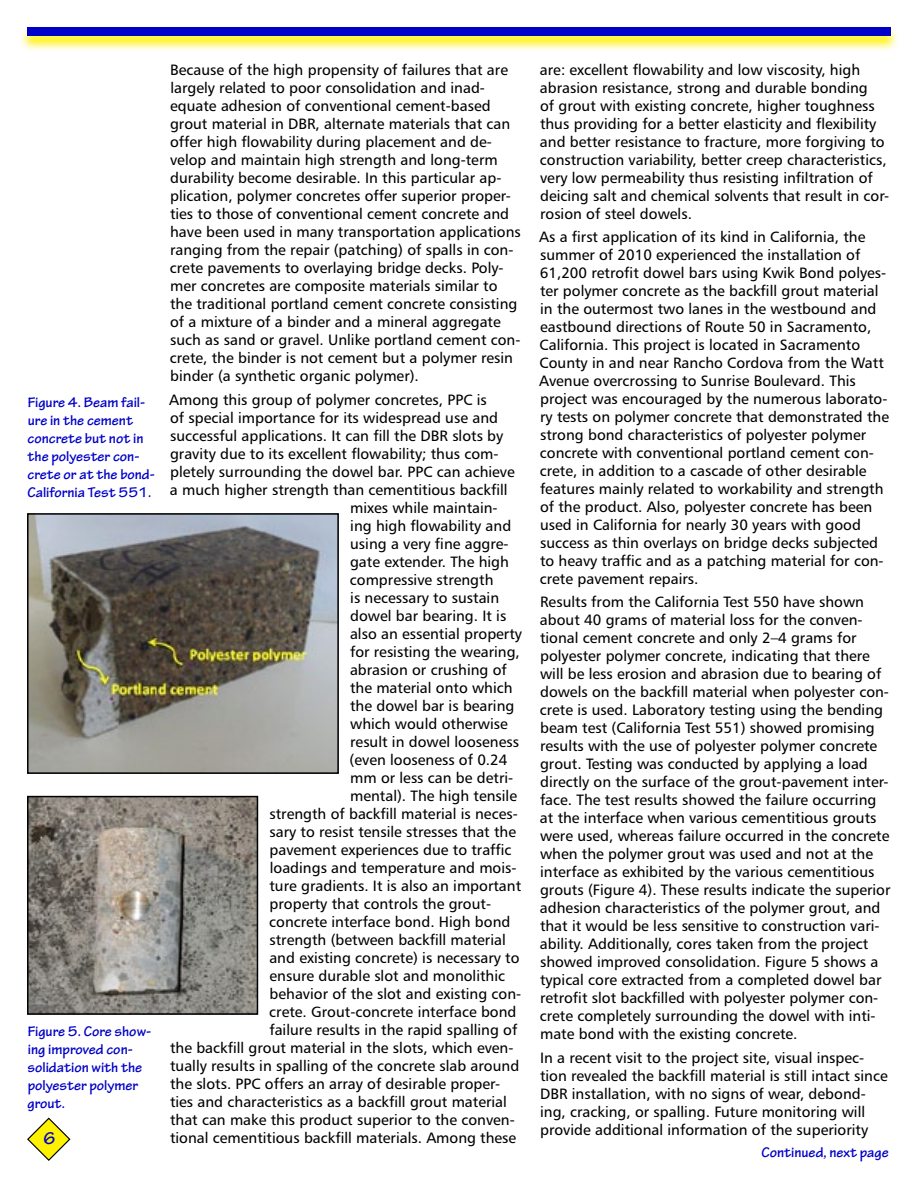
<style>
.page{position:relative;width:918px;height:1188px;background:#fff}
.page>*{position:absolute;margin:0;border:0;box-sizing:border-box;transform-origin:0 0}
.t1{font:700 18px "Tekton Pro";color:#0000c8}
.t2{font:15px/18px "Humanist 777 BT Roman B";color:#000}
.t3{font:700 15px/18px "Tekton Pro";color:#0000c8}
</style>
<div class="page">
<svg style="left:21px;top:29px;width:876px;height:22px;background:#fff88a"></svg>
<div style="left:27px;top:27px;width:864px;height:9px;background:#0000c8"></div>
<svg style="left:27px;top:1117px;width:44px;height:44px"></svg>
<img style="left:30px;top:799px;width:225px;height:213px">
<div style="left:27px;top:796px;width:231px;height:219px;border:2px solid #000"></div>
<img style="left:30px;top:516px;width:306px;height:255px">
<div style="left:27px;top:513px;width:312px;height:261px;border:2px solid #000"></div>
<p class="t3" style="left:28px;top:393px;width:129px">Figure 4. Beam fail&shy;ure in the cement concrete but not in the polyester con&shy;crete or at the bond-<br>California Test 551.</p>
<p class="t3" style="left:27px;top:1022px;width:125px">Figure 5. Core show&shy;ing improved con&shy;solidation with the polyester polymer grout.</p>
<p class="t1" style="left:44px;top:1127px;width:13px">6</p>
<p class="t2" style="left:170px;top:61px;width:352px">Because of the high propensity of failures that are largely related to poor consolidation and inad&shy;equate adhesion of conventional cement-based grout material in DBR, alternate materials that can offer high flowability during placement and de&shy;velop and maintain high strength and long-term durability become desirable. In this particular ap&shy;plication, polymer concretes offer superior proper&shy;ties to those of conventional cement concrete and have been used in many transportation applications ranging from the repair (patching) of spalls in con&shy;crete pavements to overlaying bridge decks. Poly&shy;mer concretes are composite materials similar to the traditional portland cement concrete consisting of a mixture of a binder and a mineral aggregate such as sand or gravel. Unlike portland cement con&shy;crete, the binder is not cement but a polymer resin binder (a synthetic organic polymer).</p>
<p class="t2" style="left:169px;top:390px;width:319px">Among this group of polymer concretes, PPC is</p>
<p class="t2" style="left:170px;top:408px;width:329px">of special importance for its widespread use and</p>
<p class="t2" style="left:170px;top:426px;width:335px">successful applications. It can fill the DBR slots by</p>
<p class="t2" style="left:170px;top:444px;width:330px">gravity due to its excellent flowability; thus com-</p>
<p class="t2" style="left:170px;top:462px;width:346px">pletely surrounding the dowel bar. PPC can achieve</p>
<p class="t2" style="left:170px;top:480px;width:339px">a much higher strength than cementitious backfill</p>
<p class="t2" style="left:350px;top:498px;width:149px">mixes while maintain-</p>
<p class="t2" style="left:350px;top:516px;width:163px">ing high flowability and</p>
<p class="t2" style="left:350px;top:534px;width:160px">using a very fine aggre-</p>
<p class="t2" style="left:350px;top:552px;width:160px">gate extender. The high</p>
<p class="t2" style="left:350px;top:570px;width:145px">compressive strength</p>
<p class="t2" style="left:350px;top:588px;width:150px">is necessary to sustain</p>
<p class="t2" style="left:350px;top:606px;width:158px">dowel bar bearing. It is</p>
<p class="t2" style="left:350px;top:624px;width:174px">also an essential property</p>
<p class="t2" style="left:350px;top:642px;width:171px">for resisting the wearing,</p>
<p class="t2" style="left:350px;top:660px;width:158px">abrasion or crushing of</p>
<p class="t2" style="left:350px;top:678px;width:164px">the material onto which</p>
<p class="t2" style="left:350px;top:696px;width:166px">the dowel bar is bearing</p>
<p class="t2" style="left:350px;top:714px;width:159px">which would otherwise</p>
<p class="t2" style="left:350px;top:732px;width:170px">result in dowel looseness</p>
<p class="t2" style="left:350px;top:750px;width:159px">(even looseness of 0.24</p>
<p class="t2" style="left:350px;top:768px;width:165px">mm or less can be detri-</p>
<p class="t2" style="left:350px;top:786px;width:168px">mental). The high tensile</p>
<p class="t2" style="left:269px;top:804px;width:250px">strength of backfill material is neces-</p>
<p class="t2" style="left:269px;top:822px;width:248px">sary to resist tensile stresses that the</p>
<p class="t2" style="left:270px;top:840px;width:244px">pavement experiences due to traffic</p>
<p class="t2" style="left:270px;top:858px;width:248px">loadings and temperature and mois-</p>
<p class="t2" style="left:269px;top:876px;width:253px">ture gradients. It is also an important</p>
<p class="t2" style="left:270px;top:894px;width:223px">property that controls the grout-</p>
<p class="t2" style="left:269px;top:912px;width:243px">concrete interface bond. High bond</p>
<p class="t2" style="left:269px;top:930px;width:238px">strength (between backfill material</p>
<p class="t2" style="left:269px;top:948px;width:252px">and existing concrete) is necessary to</p>
<p class="t2" style="left:270px;top:966px;width:237px">ensure durable slot and monolithic</p>
<p class="t2" style="left:270px;top:984px;width:253px">behavior of the slot and existing con-</p>
<p class="t2" style="left:269px;top:1002px;width:249px">crete. Grout-concrete interface bond</p>
<p class="t2" style="left:269px;top:1020px;width:249px">failure results in the rapid spalling of</p>
<p class="t2" style="left:170px;top:1038px;width:345px">the backfill grout material in the slots, which even-</p>
<p class="t2" style="left:170px;top:1056px;width:351px">tually results in spalling of the concrete slab around</p>
<p class="t2" style="left:170px;top:1074px;width:332px">the slots. PPC offers an array of desirable proper-</p>
<p class="t2" style="left:170px;top:1092px;width:338px">ties and characteristics as a backfill grout material</p>
<p class="t2" style="left:170px;top:1110px;width:346px">that can make this product superior to the conven-</p>
<p class="t2" style="left:170px;top:1128px;width:348px">tional cementitious backfill materials. Among these</p>
<p class="t2" style="left:540px;top:60px;width:351px">are: excellent flowability and low viscosity, high abrasion resistance, strong and durable bonding<br>of grout with existing concrete, higher toughness thus providing for a better elasticity and flexibility and better resistance to fracture, more forgiving to construction variability, better creep characteristics, very low permeability thus resisting infiltration of deicing salt and chemical solvents that result in cor&shy;rosion of steel dowels.</p>
<p class="t2" style="left:539px;top:228px;width:351px">As a first application of its kind in California, the summer of 2010 experienced the installation of 61,200 retrofit dowel bars using Kwik Bond polyes&shy;ter polymer concrete as the backfill grout material in the outermost two lanes in the westbound and eastbound directions of Route 50 in Sacramento, California. This project is located in Sacramento County in and near Rancho Cordova from the Watt Avenue overcrossing to Sunrise Boulevard. This project was encouraged by the numerous laborato&shy;ry tests on polymer concrete that demonstrated the strong bond characteristics of polyester polymer concrete with conventional portland cement con&shy;crete, in addition to a cascade of other desirable features mainly related to workability and strength of the product. Also, polyester concrete has been used in California for nearly 30 years with good success as thin overlays on bridge decks subjected to heavy traffic and as a patching material for con&shy;crete pavement repairs.</p>
<p class="t2" style="left:540px;top:593px;width:352px">Results from the California Test 550 have shown about 40 grams of material loss for the conven&shy;tional cement concrete and only 2–4 grams for polyester polymer concrete, indicating that there will be less erosion and abrasion due to bearing of dowels on the backfill material when polyester con&shy;crete is used. Laboratory testing using the bending beam test (California Test 551) showed promising results with the use of polyester polymer concrete grout. Testing was conducted by applying a load directly on the surface of the grout-pavement inter&shy;face. The test results showed the failure occurring at the interface when various cementitious grouts were used, whereas failure occurred in the concrete when the polymer grout was used and not at the interface as exhibited by the various cementitious grouts (Figure 4). These results indicate the superior adhesion characteristics of the polymer grout, and that it would be less sensitive to construction vari&shy;ability. Additionally, cores taken from the project showed improved consolidation. Figure 5 shows a typical core extracted from a completed dowel bar retrofit slot backfilled with polyester polymer con&shy;crete completely surrounding the dowel with inti&shy;mate bond with the existing concrete.</p>
<p class="t2" style="left:540px;top:1048px;width:349px">In a recent visit to the project site, visual inspec&shy;tion revealed the backfill material is still intact since DBR installation, with no signs of wear, debond&shy;ing, cracking, or spalling. Future monitoring will provide additional information of the superiority</p>
<p class="t3" style="left:761px;top:1144px;width:129px">Continued, next page</p>
</div>
